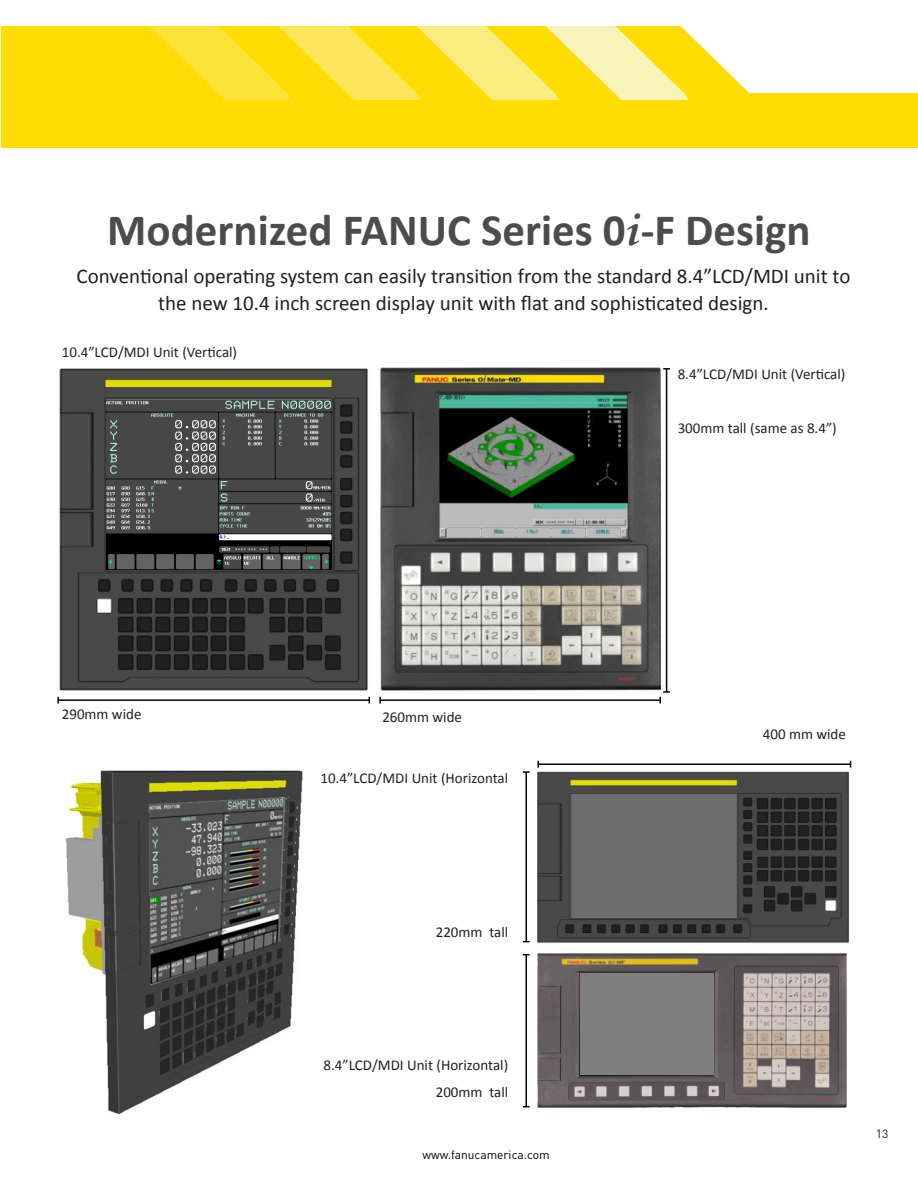
<style>
.page{position:relative;width:918px;height:1188px;background:#fff}
.page>*{position:absolute;margin:0;border:0;box-sizing:border-box;transform-origin:0 0}
.t1{font:700 45px "Calibri";color:#4b4c4d}
.t2{font:21px/27px "Calibri";color:#231f20;text-align:center}
.t3{font:15px "Calibri";color:#231f20}
.t4{font:12px "DIN Pro";color:#000}
.t5{font:12px "DIN Pro";color:#231f20}
.s1{font-family:"Book Antiqua";font-style:italic}
</style>
<div class="page">
<img style="left:1px;top:27px;width:917px;height:121px">
<img style="left:65px;top:770px;width:238px;height:345px">
<img style="left:57px;top:368px;width:313px;height:331px">
<img style="left:107px;top:401px;width:224px;height:168px">
<img style="left:380px;top:368px;width:281px;height:323px">
<img style="left:537px;top:953px;width:310px;height:155px">
<div style="left:580px;top:973px;width:134px;height:102px;background:#7f7f7f"></div>
<img style="left:526px;top:766px;width:326px;height:178px">
<hr style="left:666px;top:369px;width:1px;height:323px;background:#040503">
<svg style="left:663px;top:368px;width:7px;height:2px"></svg>
<hr style="left:525px;top:772px;width:2px;height:170px;background:#040503">
<svg style="left:523px;top:771px;width:7px;height:2px"></svg>
<hr style="left:525px;top:955px;width:2px;height:152px;background:#040503">
<hr style="left:538px;top:763px;width:313px;height:2px;background:#040503">
<svg style="left:537px;top:761px;width:2px;height:7px"></svg>
<hr style="left:58px;top:699px;width:311px;height:2px;background:#040503">
<svg style="left:57px;top:697px;width:2px;height:7px"></svg>
<hr style="left:380px;top:699px;width:280px;height:2px;background:#040503">
<svg style="left:379px;top:697px;width:2px;height:7px"></svg>
<svg style="left:659px;top:691px;width:11px;height:13px"></svg>
<p class="t1" style="left:107px;top:201px;width:705px">Modernized FANUC Series 0<span class="s1">i</span>-F Design</p>
<p class="t2" style="left:77px;top:263px;width:775px">Conventional operating system can easily transition from the standard 8.4”LCD/MDI unit to the new 10.4 inch screen display unit with flat and sophisticated design.</p>
<p class="t3" style="left:62px;top:343px;width:177px">10.4”LCD/MDI Unit (Vertical)</p>
<p class="t3" style="left:678px;top:365px;width:169px">8.4”LCD/MDI Unit (Vertical)</p>
<p class="t3" style="left:678px;top:419px;width:161px">300mm tall (same as 8.4”)</p>
<p class="t3" style="left:62px;top:704px;width:81px">290mm wide</p>
<p class="t3" style="left:382px;top:708px;width:81px">260mm wide</p>
<p class="t3" style="left:320px;top:768px;width:189px">10.4”LCD/MDI Unit (Horizontal</p>
<p class="t3" style="left:436px;top:922px;width:74px">220mm tall</p>
<p class="t3" style="left:323px;top:1056px;width:186px">8.4”LCD/MDI Unit (Horizontal)</p>
<p class="t3" style="left:436px;top:1083px;width:74px">200mm tall</p>
<p class="t4" style="left:422px;top:1146px;width:129px">www.fanucamerica.com</p>
<p class="t3" style="left:763px;top:724px;width:85px">400 mm wide</p>
<p class="t5" style="left:876px;top:1124px;width:14px">13</p>
</div>
